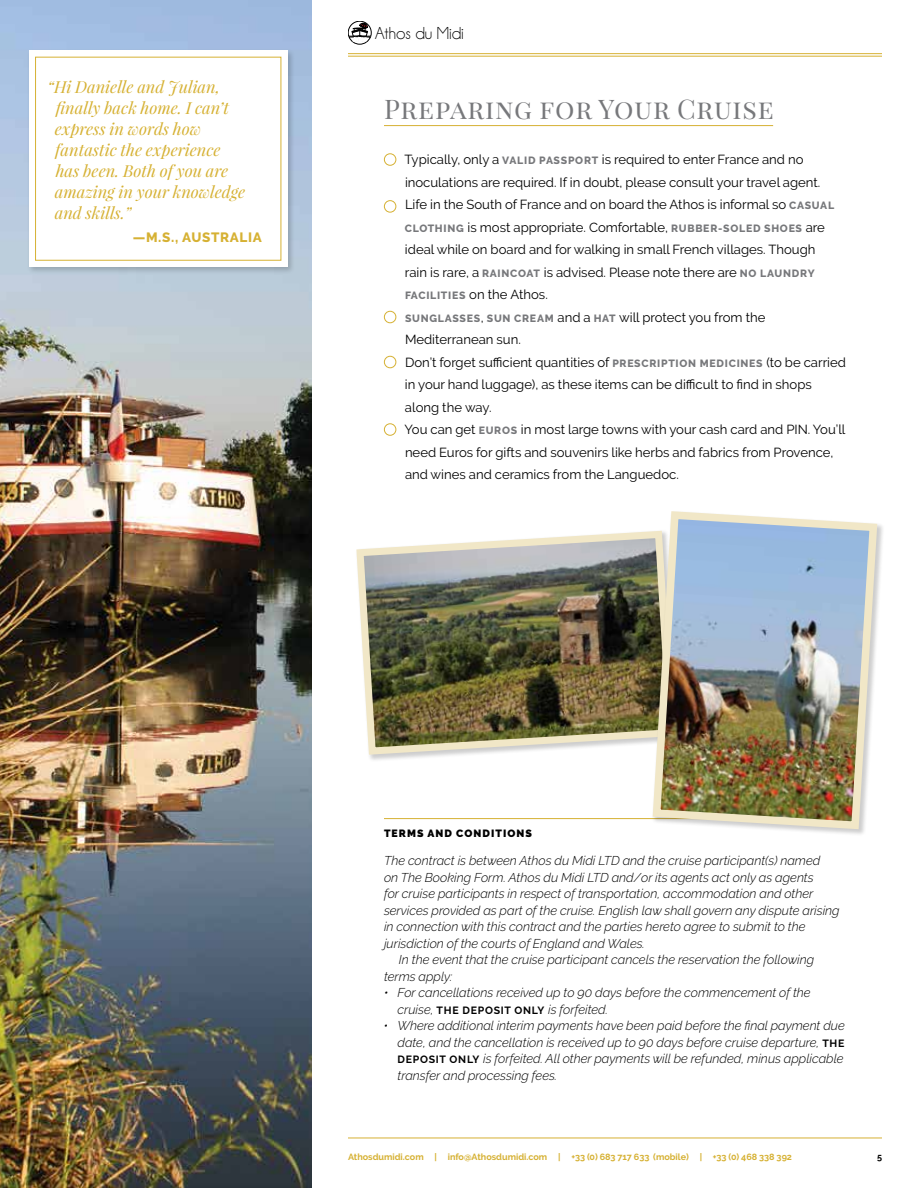
<style>
.page{position:relative;width:918px;height:1188px;background:#fff}
.page>*{position:absolute;margin:0;border:0;box-sizing:border-box;transform-origin:0 0}
.t1{font:27px "Playfair Display";letter-spacing:.03em;color:#77787b}
.t2{font:17.4px "Champagne&Limousines";color:#000}
.t3{font:italic 16.5px/21px "Playfair Display";color:#d6b133}
.t4{font:800 13.5px "Raleway";letter-spacing:.05em;color:#d6b133}
.t5{font:13.2px/22.5px "Raleway";color:#000}
.t6{font:italic 300 12.75px/16.5px "Raleway";color:#000}
.t7{font:900 10.5px "Raleway";letter-spacing:.1em;color:#000}
.t8{font:700 9px "Raleway";color:#d6b133}
.t9{font:700 9px "Raleway";color:#000}
.s1{font-weight:800;font-size:10.5px;color:#77787b}
.s2{font-weight:700;font-style:normal;font-size:10.5px}
</style>
<div class="page">
<hr style="left:348px;top:1138px;width:534px;height:1px;background:#d6b133">
<hr style="left:348px;top:53px;width:534px;height:1px;background:#d6b133">
<hr style="left:348px;top:56px;width:534px;height:1px;background:#d6b133">
<svg style="left:348px;top:21px;width:23px;height:23px"></svg>
<img style="left:356px;top:531px;width:293px;height:227px">
<img style="left:0;top:0;width:312px;height:1188px">
<hr style="left:384px;top:125px;width:389px;height:1px;background:#d6b133">
<div style="left:384px;top:153px;width:12px;height:13px;border:1px solid #d6b133;border-radius:50%"></div>
<div style="left:384px;top:200px;width:12px;height:13px;border:1px solid #d6b133;border-radius:50%"></div>
<div style="left:384px;top:311px;width:12px;height:12px;border:1px solid #d6b133;border-radius:50%"></div>
<div style="left:384px;top:356px;width:12px;height:12px;border:1px solid #d6b133;border-radius:50%"></div>
<div style="left:384px;top:423px;width:12px;height:13px;border:1px solid #d6b133;border-radius:50%"></div>
<div style="left:27px;top:48px;width:269px;height:227px;background:#000;opacity:.2"></div>
<div style="left:29px;top:50px;width:259px;height:217px;background:#fff"></div>
<div style="left:35px;top:57px;width:246px;height:204px;border:1px solid #d6b133"></div>
<hr style="left:384px;top:818px;width:462px;height:1px;background:#d6b133">
<img style="left:649px;top:511px;width:232px;height:322px">
<p class="t3" style="left:55px;top:76px;width:192px;text-indent:-7px">“Hi Danielle and Julian, finally back home. I can’t express in words how fantastic the experience has been. Both of you are amazing in your knowledge and skills.”</p>
<p class="t4" style="left:133px;top:230px;width:131px">—M.S., AUSTRALIA</p>
<h2 class="t2" style="left:375px;top:24px;width:91px">Athos du Midi</h2>
<h1 class="t1" style="left:384px;top:92px;width:391px">Preparing for Your Cruise</h1>
<p class="t5" style="left:405px;top:148px;width:443px">Typically, only a <span class="s1">VALID PASSPORT</span> is required to enter France and no inoculations are required. If in doubt, please consult your travel agent.<br>Life in the South of France and on board the Athos is informal so <span class="s1">CASUAL CLOTHING</span> is most appropriate. Comfortable, <span class="s1">RUBBER-SOLED SHOES</span> are ideal while on board and for walking in small French villages. Though<br>rain is rare, a <span class="s1">RAINCOAT</span> is advised. Please note there are <span class="s1">NO LAUNDRY FACILITIES</span> on the Athos.<br><span class="s1">SUNGLASSES</span>, <span class="s1">SUN CREAM</span> and a <span class="s1">HAT</span> will protect you from the Mediterranean sun.<br>Don’t forget sufficient quantities of <span class="s1">PRESCRIPTION MEDICINES</span> (to be carried in your hand luggage), as these items can be difficult to find in shops along the way.<br>You can get <span class="s1">EUROS</span> in most large towns with your cash card and PIN. You’ll need Euros for gifts and souvenirs like herbs and fabrics from Provence, and wines and ceramics from the Languedoc.</p>
<p class="t7" style="left:384px;top:827px;width:149px">TERMS AND CONDITIONS</p>
<p class="t6" style="left:384px;top:853px;width:438px">The contract is between Athos du Midi LTD and the cruise participant(s) named</p>
<p class="t6" style="left:384px;top:869px;width:431px">on The Booking Form. Athos du Midi LTD and/or its agents act only as agents</p>
<p class="t6" style="left:384px;top:886px;width:431px">for cruise participants in respect of transportation, accommodation and other</p>
<p class="t6" style="left:384px;top:902px;width:457px">services provided as part of the cruise. English law shall govern any dispute arising</p>
<p class="t6" style="left:384px;top:919px;width:423px">in connection with this contract and the parties hereto agree to submit to the</p>
<p class="t6" style="left:384px;top:935px;width:262px">jurisdiction of the courts of England and Wales.</p>
<p class="t6" style="left:399px;top:952px;width:417px">In the event that the cruise participant cancels the reservation the following</p>
<p class="t6" style="left:384px;top:968px;width:70px">terms apply:</p>
<p class="t6" style="left:398px;top:985px;width:415px;text-indent:-14px">• For cancellations received up to 90 days before the commencement of the cruise, <span class="s2">THE DEPOSIT ONLY</span> is forfeited.</p>
<p class="t6" style="left:397px;top:1018px;width:449px;text-align:justify;text-indent:-13px">• Where additional interim payments have been paid before the final payment due date, and the cancellation is received up to 90 days before cruise departure, <span class="s2">THE DEPOSIT ONLY</span> is forfeited. All other payments will be refunded, minus applicable transfer and processing fees.</p>
<p class="t8" style="left:348px;top:1152px;width:446px">Athosdumidi.com | info@Athosdumidi.com | +33 (0) 683 717 633 (mobile) | +33 (0) 468 338 392</p>
<p class="t9" style="left:877px;top:1152px;width:6px">5</p>
</div>
